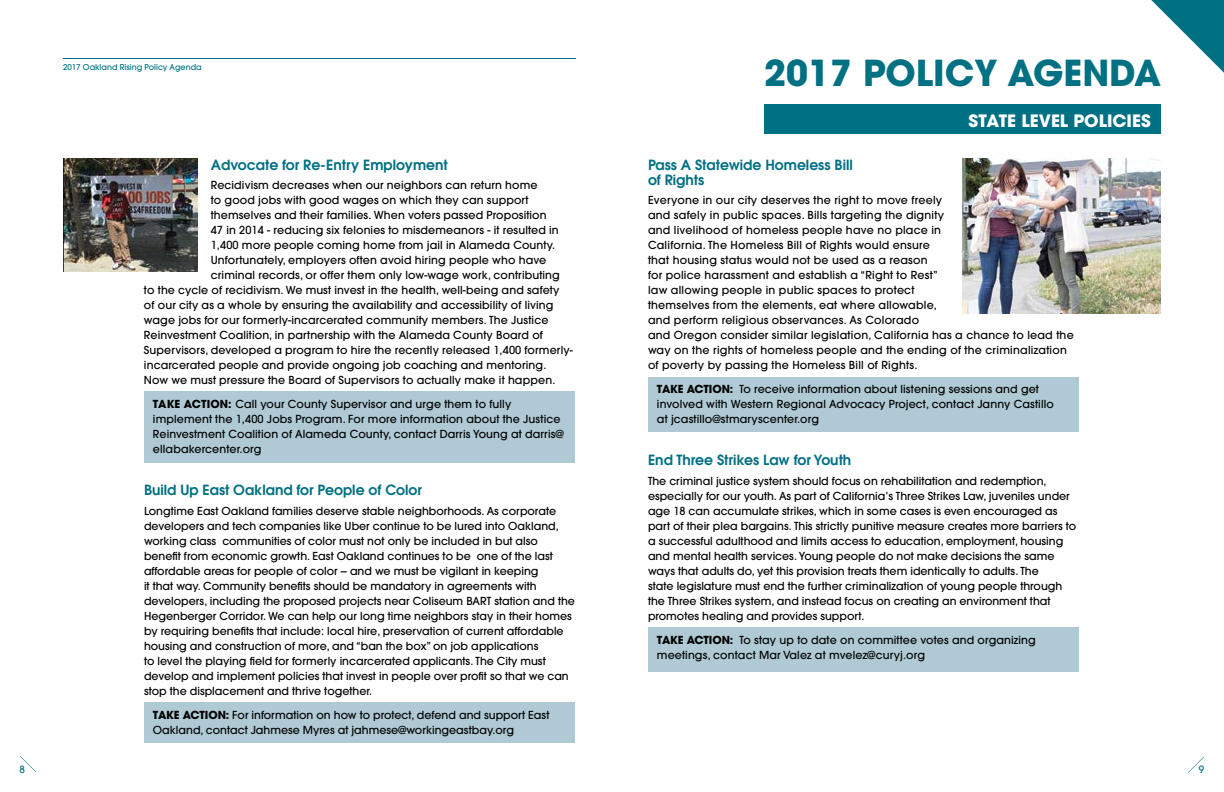
<style>
.page{position:relative;width:1224px;height:792px;background:#fff}
.page>*{position:absolute;margin:0;border:0;box-sizing:border-box;transform-origin:0 0}
.t1{font:700 35.6px "Avant Garde";color:#007083}
.t2{font:700 17px "Avant Garde";color:#fff}
.t3{font:600 14px/15px "Avant Garde";color:#007083}
.t4{font:500 11px/15px "Avant Garde";letter-spacing:.01em;color:#000}
.t5{font:500 10px "Avant Garde";color:#007083}
.t6{font:500 8px "Avant Garde";color:#007083}
.s1{font-weight:700}
</style>
<div class="page">
<div style="left:648px;top:378px;width:432px;height:54px;background:#afcad4"></div>
<div style="left:648px;top:627px;width:432px;height:44px;background:#afcad4"></div>
<div style="left:144px;top:702px;width:431px;height:41px;background:#afcad4"></div>
<div style="left:144px;top:391px;width:431px;height:72px;background:#afcad4"></div>
<svg style="left:1188px;top:757px;width:16px;height:16px"></svg>
<svg style="left:20px;top:756px;width:16px;height:16px"></svg>
<div style="left:765px;top:104px;width:396px;height:30px;background:#007083"></div>
<hr style="left:63px;top:58px;width:513px;height:1px;background:#007083">
<svg style="left:1151px;top:0;width:73px;height:73px"></svg>
<img style="left:963px;top:158px;width:198px;height:156px">
<img style="left:63px;top:158px;width:134px;height:114px">
<p class="t6" style="left:63px;top:62px;width:140px">2017 Oakland Rising Policy Agenda</p>
<p class="t3" style="left:211px;top:157px;width:238px">Advocate for Re-Entry Employment</p>
<p class="t4" style="left:211px;top:178px;width:328px">Recidivism decreases when our neighbors can return home</p>
<p class="t4" style="left:211px;top:193px;width:319px">to good jobs with good wages on which they can support</p>
<p class="t4" style="left:211px;top:208px;width:337px">themselves and their families. When voters passed Proposition</p>
<p class="t4" style="left:211px;top:223px;width:350px">47 in 2014 - reducing six felonies to misdemeanors - it resulted in</p>
<p class="t4" style="left:211px;top:238px;width:346px">1,400 more people coming home from jail in Alameda County.</p>
<p class="t4" style="left:211px;top:253px;width:337px">Unfortunately, employers often avoid hiring people who have</p>
<p class="t4" style="left:211px;top:268px;width:351px">criminal records, or offer them only low-wage work, contributing</p>
<p class="t4" style="left:144px;top:283px;width:417px">to the cycle of recidivism. We must invest in the health, well-being and safety</p>
<p class="t4" style="left:144px;top:298px;width:411px">of our city as a whole by ensuring the availability and accessibility of living</p>
<p class="t4" style="left:144px;top:313px;width:406px">wage jobs for our formerly-incarcerated community members. The Justice</p>
<p class="t4" style="left:144px;top:328px;width:400px">Reinvestment Coalition, in partnership with the Alameda County Board of</p>
<p class="t4" style="left:144px;top:343px;width:431px">Supervisors, developed a program to hire the recently released 1,400 formerly-</p>
<p class="t4" style="left:144px;top:358px;width:404px">incarcerated people and provide ongoing job coaching and mentoring.</p>
<p class="t4" style="left:144px;top:373px;width:413px">Now we must pressure the Board of Supervisors to actually make it happen.</p>
<p class="t4" style="left:153px;top:397px;width:412px"><span class="s1">TAKE ACTION:</span> Call your County Supervisor and urge them to fully implement the 1,400 Jobs Program. For more information about the Justice Reinvestment Coalition of Alameda County, contact Darris Young at darris@ ellabakercenter.org</p>
<p class="t3" style="left:144px;top:482px;width:280px">Build Up East Oakland for People of Color</p>
<p class="t4" style="left:144px;top:503px;width:432px">Longtime East Oakland families deserve stable neighborhoods. As corporate developers and tech companies like Uber continue to be lured into Oakland, working class communities of color must not only be included in but also benefit from economic growth. East Oakland continues to be one of the last affordable areas for people of color -- and we must be vigilant in keeping<br>it that way. Community benefits should be mandatory in agreements with developers, including the proposed projects near Coliseum BART station and the Hegenberger Corridor. We can help our long time neighbors stay in their homes by requiring benefits that include: local hire, preservation of current affordable housing and construction of more, and “ban the box” on job applications<br>to level the playing field for formerly incarcerated applicants. The City must develop and implement policies that invest in people over profit so that we can stop the displacement and thrive together.</p>
<p class="t4" style="left:153px;top:707px;width:398px"><span class="s1">TAKE ACTION:</span> For information on how to protect, defend and support East<br>Oakland, contact Jahmese Myres at jahmese@workingeastbay.org</p>
<h1 class="t1" style="left:764px;top:49px;width:398px">2017 POLICY AGENDA</h1>
<h2 class="t2" style="left:969px;top:110px;width:184px">STATE LEVEL POLICIES</h2>
<p class="t3" style="left:648px;top:157px;width:206px">Pass A Statewide Homeless Bill of Rights</p>
<p class="t4" style="left:648px;top:193px;width:427px">Everyone in our city deserves the right to move freely<br>and safely in public spaces. Bills targeting the dignity<br>and livelihood of homeless people have no place in<br>California. The Homeless Bill of Rights would ensure<br>that housing status would not be used as a reason<br>for police harassment and establish a “Right to Rest”<br>law allowing people in public spaces to protect<br>themselves from the elements, eat where allowable,<br>and perform religious observances. As Colorado<br>and Oregon consider similar legislation, California has a chance to lead the way on the rights of homeless people and the ending of the criminalization of poverty by passing the Homeless Bill of Rights.</p>
<p class="t4" style="left:657px;top:382px;width:398px"><span class="s1">TAKE ACTION:</span> To receive information about listening sessions and get involved with Western Regional Advocacy Project, contact Janny Castillo at jcastillo@stmaryscenter.org</p>
<p class="t3" style="left:648px;top:452px;width:205px">End Three Strikes Law for Youth</p>
<p class="t4" style="left:648px;top:473px;width:430px">The criminal justice system should focus on rehabilitation and redemption, especially for our youth. As part of California’s Three Strikes Law, juveniles under age 18 can accumulate strikes, which in some cases is even encouraged as part of their plea bargains. This strictly punitive measure creates more barriers to a successful adulthood and limits access to education, employment, housing and mental health services. Young people do not make decisions the same ways that adults do, yet this provision treats them identically to adults. The<br>state legislature must end the further criminalization of young people through the Three Strikes system, and instead focus on creating an environment that promotes healing and provides support.</p>
<p class="t4" style="left:657px;top:632px;width:380px"><span class="s1">TAKE ACTION:</span> To stay up to date on committee votes and organizing meetings, contact Mar Valez at mvelez@curyj.org</p>
<p class="t5" style="left:19px;top:763px;width:7px">8</p>
<p class="t5" style="left:1199px;top:763px;width:7px">9</p>
</div>
